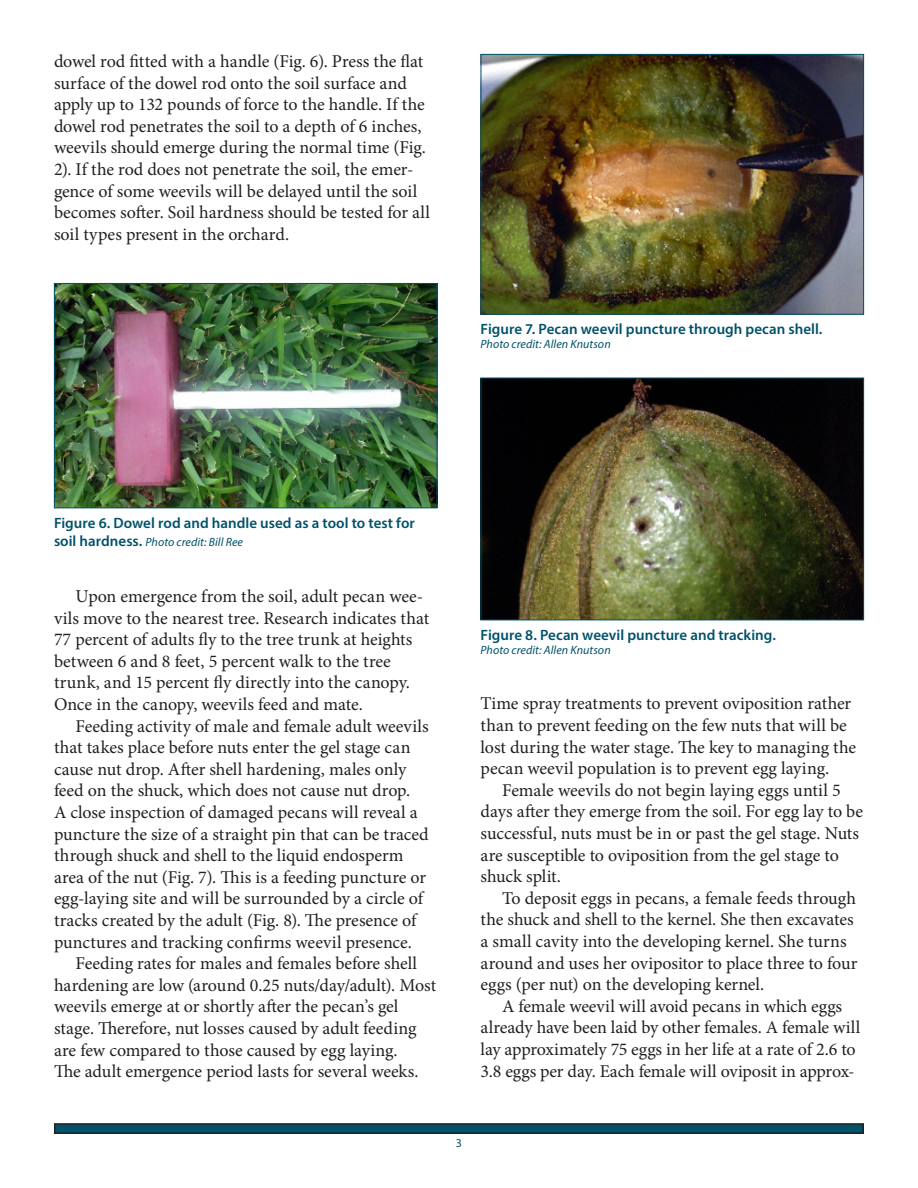
<style>
.page{position:relative;width:918px;height:1188px;background:#fff}
.page>*{position:absolute;margin:0;border:0;box-sizing:border-box;transform-origin:0 0}
.body_text{font:18px/21.6px "Minion Pro";letter-spacing:-.005em;color:#231f20}
.captions{font:600 15px "Myriad Pro";color:#01526a}
.captions-2{font:italic 12px "Myriad Pro";letter-spacing:.005em;color:#01526a}
.captions-3{font:12px "Myriad Pro";color:#01526a}
.s1{font-weight:600;font-style:normal;font-size:15px}
</style>
<div class="page">
<img style="left:56px;top:285px;width:379px;height:221px">
<div style="left:54px;top:283px;width:383px;height:225px;border:1px solid #01526a"></div>
<img style="left:483px;top:56px;width:379px;height:257px">
<div style="left:481px;top:54px;width:383px;height:261px;border:1px solid #01526a"></div>
<img style="left:483px;top:380px;width:379px;height:238px">
<div style="left:481px;top:378px;width:383px;height:242px;border:1px solid #01526a"></div>
<div style="left:55px;top:1124px;width:808px;height:9px;background:#01526a"></div>
<div style="left:54px;top:1123px;width:810px;height:11px;border:2px solid #231f20"></div>
<p class="body_text" style="left:54px;top:51px;width:378px">dowel rod fitted with a handle (Fig. 6). Press the flat surface of the dowel rod onto the soil surface and apply up to 132 pounds of force to the handle. If the dowel rod penetrates the soil to a depth of 6 inches, weevils should emerge during the normal time (Fig.<br>2). If the rod does not penetrate the soil, the emer&shy;gence of some weevils will be delayed until the soil becomes softer. Soil hardness should be tested for all soil types present in the orchard.</p>
<p class="captions" style="left:481px;top:319px;width:343px">Figure 7. Pecan weevil puncture through pecan shell.</p>
<p class="captions-2" style="left:481px;top:337px;width:132px">Photo credit: Allen Knutson</p>
<p class="captions" style="left:54px;top:513px;width:362px">Figure 6. Dowel rod and handle used as a tool to test for</p>
<p class="captions-2" style="left:54px;top:534px;width:191px"><span class="s1">soil hardness.</span> Photo credit: Bill Ree</p>
<p class="body_text" style="left:54px;top:585px;width:377px;text-indent:22px">Upon emergence from the soil, adult pecan wee&shy;vils move to the nearest tree. Research indicates that 77 percent of adults fly to the tree trunk at heights between 6 and 8 feet, 5 percent walk to the tree trunk, and 15 percent fly directly into the canopy.<br>Once in the canopy, weevils feed and mate.</p>
<p class="body_text" style="left:54px;top:715px;width:376px;text-indent:22px">Feeding activity of male and female adult weevils that takes place before nuts enter the gel stage can cause nut drop. After shell hardening, males only feed on the shuck, which does not cause nut drop.<br>A close inspection of damaged pecans will reveal a puncture the size of a straight pin that can be traced through shuck and shell to the liquid endosperm area of the nut (Fig. 7). This is a feeding puncture or egg-laying site and will be surrounded by a circle of tracks created by the adult (Fig. 8). The presence of punctures and tracking confirms weevil presence.</p>
<p class="body_text" style="left:54px;top:953px;width:384px;text-indent:22px">Feeding rates for males and females before shell hardening are low (around 0.25 nuts/day/adult). Most weevils emerge at or shortly after the pecan’s gel stage. Therefore, nut losses caused by adult feeding are few compared to those caused by egg laying.<br>The adult emergence period lasts for several weeks.</p>
<p class="captions" style="left:481px;top:625px;width:297px">Figure 8. Pecan weevil puncture and tracking.</p>
<p class="captions-2" style="left:481px;top:643px;width:132px">Photo credit: Allen Knutson</p>
<p class="body_text" style="left:481px;top:693px;width:377px">Time spray treatments to prevent oviposition rather than to prevent feeding on the few nuts that will be lost during the water stage. The key to managing the pecan weevil population is to prevent egg laying.</p>
<p class="body_text" style="left:481px;top:779px;width:384px;text-indent:22px">Female weevils do not begin laying eggs until 5 days after they emerge from the soil. For egg lay to be successful, nuts must be in or past the gel stage. Nuts are susceptible to oviposition from the gel stage to shuck split.</p>
<p class="body_text" style="left:481px;top:887px;width:378px;text-indent:22px">To deposit eggs in pecans, a female feeds through the shuck and shell to the kernel. She then excavates a small cavity into the developing kernel. She turns around and uses her ovipositor to place three to four eggs (per nut) on the developing kernel.</p>
<p class="body_text" style="left:481px;top:995px;width:381px;text-align:center">A female weevil will avoid pecans in which eggs already have been laid by other females. A female will lay approximately 75 eggs in her life at a rate of 2.6 to 3.8 eggs per day. Each female will oviposit in approx-</p>
<p class="captions-3" style="left:456px;top:1136px;width:8px">3</p>
</div>
